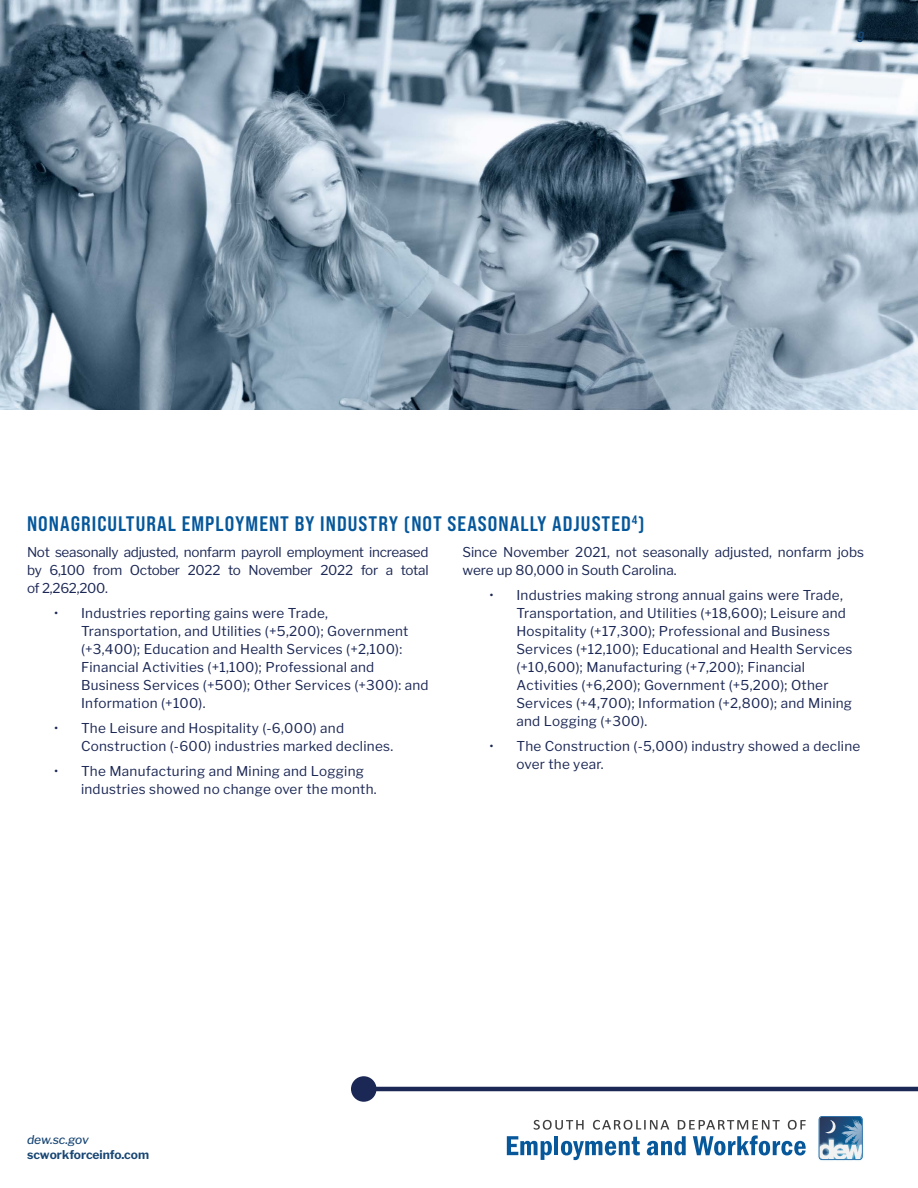
<style>
.page{position:relative;width:918px;height:1188px;background:#fff}
.page>*{position:absolute;margin:0;border:0;box-sizing:border-box;transform-origin:0 0}
.Subheadline_2{font:21px "Bebas Neue Pro Sm E Bd";letter-spacing:.05em;color:#05579b}
.t1{font:15px "Bebas Neue Pro Sm E Bd It";color:#184674}
.Copy{font:13.5px/18px "Libre Franklin";letter-spacing:.02em;color:#1b2754}
.Copy-2{font:13.5px/18px "Libre Franklin";color:#1b2754}
.t2{font:700 12px "Libre Franklin";color:#184674}
.t3{font:italic 500 12px "Libre Franklin";color:#184674}
</style>
<div class="page">
<svg style="left:819px;top:1116px;width:44px;height:44px"></svg>
<svg style="left:507px;top:1120px;width:299px;height:40px"></svg>
<img style="left:0;top:0;width:918px;height:410px">
<div style="left:351px;top:1076px;width:26px;height:26px;background:#1b2754;border-radius:50%"></div>
<hr style="left:364px;top:1087px;width:554px;height:4px;background:#1b2754">
<p class="Subheadline_2" style="left:27px;top:511px;width:619px">NONAGRICULTURAL EMPLOYMENT BY INDUSTRY (NOT SEASONALLY ADJUSTED<sup>4</sup>)</p>
<p class="t1" style="left:857px;top:28px;width:8px">9</p>
<p class="Copy" style="left:27px;top:544px;width:403px;text-align:justify">Not seasonally adjusted, nonfarm payroll employment increased by 6,100 from October 2022 to November 2022 for a total of 2,262,200.</p>
<p class="Copy" style="left:81px;top:604px;width:349px;text-indent:-27px">• Industries reporting gains were Trade, Transportation, and Utilities (+5,200); Government (+3,400); Education and Health Services (+2,100):<br>Financial Activities (+1,100); Professional and Business Services (+500); Other Services (+300): and Information (+100).</p>
<p class="Copy" style="left:81px;top:719px;width:312px;text-indent:-27px">• The Leisure and Hospitality (-6,000) and<br>Construction (-600) industries marked declines.</p>
<p class="Copy" style="left:81px;top:762px;width:296px;text-indent:-27px">• The Manufacturing and Mining and Logging industries showed no change over the month.</p>
<p class="Copy-2" style="left:462px;top:544px;width:403px">Since November 2021, not seasonally adjusted, nonfarm jobs were up 80,000 in South Carolina.</p>
<p class="Copy" style="left:516px;top:586px;width:338px;text-indent:-27px">• Industries making strong annual gains were Trade, Transportation, and Utilities (+18,600); Leisure and Hospitality (+17,300); Professional and Business Services (+12,100); Educational and Health Services (+10,600); Manufacturing (+7,200); Financial Activities (+6,200); Government (+5,200); Other Services (+4,700); Information (+2,800); and Mining and Logging (+300).</p>
<p class="Copy" style="left:516px;top:737px;width:346px;text-indent:-27px">• The Construction (-5,000) industry showed a decline over the year.</p>
<p class="t3" style="left:27px;top:1133px;width:63px">dew.sc.gov</p>
<p class="t2" style="left:27px;top:1148px;width:124px">scworkforceinfo.com</p>
</div>
